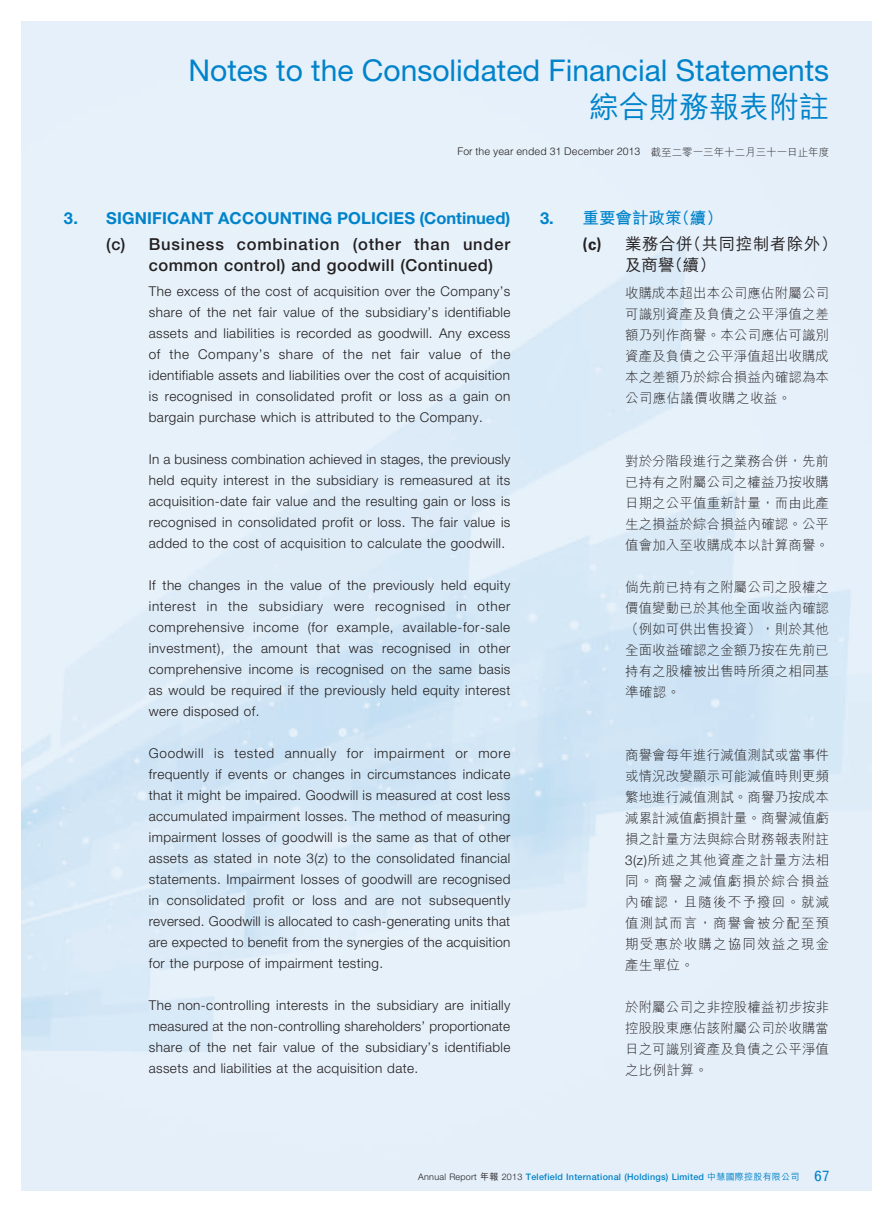
<style>
.page{position:relative;width:893px;height:1212px;background:#fff}
.page>*{position:absolute;margin:0;border:0;box-sizing:border-box;transform-origin:0 0}
.t1{font:30px "Helvetica Neue LT Std";color:#0083ca}
.t2{font:500 30px "M Hei HK";color:#0083ca}
.t3{font:500 16.5px/21px "Helvetica Neue LT Std";letter-spacing:.04em;color:#231f20}
.t4{font:700 16.5px "Helvetica Neue LT Std";letter-spacing:.01em;color:#0083ca}
.t5{font:500 16.5px/25.2px "M Hei HK";letter-spacing:.03em;color:#231f20}
.t6{font:300 13.5px/21px "Helvetica Neue LT Std";letter-spacing:.03em;color:#231f20;text-align:justify}
.t7{font:300 13.5px/21px "M Hei HK";letter-spacing:.01em;color:#231f20;text-align:justify}
.t8{font:300 10.5px "Helvetica LT Std";color:#231f20}
.t9{font:500 9px "Helvetica Neue LT Std";letter-spacing:.03em;color:#0083ca}
.s1{font-family:"M Hei HK"}
.s2{font-family:"Helvetica Neue LT Std";font-weight:700;color:#0083ca}
.s3{font-weight:700;color:#0083ca}
.s4{font-family:"Univers LT Std";font-weight:700}
.s5{font-family:"Helvetica Neue LT Std"}
.s6{font-weight:300;color:#231f20}
.s7{font-family:"M Hei HK";color:#231f20}
.s8{font-family:"Grotesque MT Std";font-weight:400;font-size:15px}
</style>
<div class="page">
<h1 class="t1" style="left:188px;top:52px;width:642px">Notes to the Consolidated Financial Statements</h1>
<h1 class="t2" style="left:589px;top:85px;width:241px">綜合財務報表附註</h1>
<p class="t8" style="left:457px;top:145px;width:373px">For the year ended 31 December 2013 <span class="s1">截至二零一三年十二月三十一日止年度</span></p>
<p class="t4" style="left:64px;top:208px;width:448px">3. SIGNIFICANT ACCOUNTING POLICIES (Continued)</p>
<p class="t3" style="left:149px;top:233px;width:363px;text-indent:-43px">(c) Business combination (other than under common control) and goodwill (Continued)</p>
<p class="t6" style="left:149px;top:280px;width:363px">The excess of the cost of acquisition over the Company’s share of the net fair value of the subsidiary’s identifiable assets and liabilities is recorded as goodwill. Any excess of the Company’s share of the net fair value of the identifiable assets and liabilities over the cost of acquisition is recognised in consolidated profit or loss as a gain on bargain purchase which is attributed to the Company.</p>
<p class="t6" style="left:149px;top:448px;width:363px">In a business combination achieved in stages, the previously held equity interest in the subsidiary is remeasured at its acquisition-date fair value and the resulting gain or loss is recognised in consolidated profit or loss. The fair value is added to the cost of acquisition to calculate the goodwill.</p>
<p class="t6" style="left:149px;top:574px;width:363px">If the changes in the value of the previously held equity interest in the subsidiary were recognised in other comprehensive income (for example, available-for-sale investment), the amount that was recognised in other comprehensive income is recognised on the same basis as would be required if the previously held equity interest were disposed of.</p>
<p class="t6" style="left:149px;top:742px;width:363px">Goodwill is tested annually for impairment or more frequently if events or changes in circumstances indicate that it might be impaired. Goodwill is measured at cost less accumulated impairment losses. The method of measuring impairment losses of goodwill is the same as that of other assets as stated in note 3(z) to the consolidated financial statements. Impairment losses of goodwill are recognised in consolidated profit or loss and are not subsequently reversed. Goodwill is allocated to cash-generating units that are expected to benefit from the synergies of the acquisition for the purpose of impairment testing.</p>
<p class="t6" style="left:149px;top:994px;width:363px">The non-controlling interests in the subsidiary are initially measured at the non-controlling shareholders’ proportionate share of the net fair value of the subsidiary’s identifiable assets and liabilities at the acquisition date.</p>
<p class="t5" style="left:583px;top:204px;width:256px;text-indent:-43px"><span class="s2">3.</span> <span class="s3">重要會計政策（續）<br></span><span class="s4">(c)</span> 業務合併（共同控制者除外）</p>
<p class="t5" style="left:625px;top:251px;width:92px">及商譽（續）</p>
<p class="t7" style="left:625px;top:282px;width:206px">收購成本超出本公司應佔附屬公司可識別資產及負債之公平淨值之差額乃列作商譽。本公司應佔可識別資產及負債之公平淨值超出收購成本之差額乃於綜合損益內確認為本公司應佔議價收購之收益。</p>
<p class="t7" style="left:625px;top:450px;width:206px">對於分階段進行之業務合併，先前已持有之附屬公司之權益乃按收購日期之公平值重新計量，而由此產生之損益於綜合損益內確認。公平值會加入至收購成本以計算商譽。</p>
<p class="t7" style="left:625px;top:576px;width:206px">倘先前已持有之附屬公司之股權之價值變動已於其他全面收益內確認（例如可供出售投資），則於其他全面收益確認之金額乃按在先前已持有之股權被出售時所須之相同基準確認。</p>
<p class="t7" style="left:625px;top:744px;width:206px">商譽會每年進行減值測試或當事件或情況改變顯示可能減值時則更頻繁地進行減值測試。商譽乃按成本減累計減值虧損計量。商譽減值虧損之計量方法與綜合財務報表附註<span class="s5">3(z)</span>所述之其他資產之計量方法相同。商譽之減值虧損於綜合損益內確認，且隨後不予撥回。就減值測試而言，商譽會被分配至預期受惠於收購之協同效益之現金產生單位。</p>
<p class="t7" style="left:625px;top:996px;width:206px">於附屬公司之非控股權益初步按非控股股東應佔該附屬公司於收購當日之可識別資產及負債之公平淨值之比例計算。</p>
<p class="t9" style="left:418px;top:1171px;width:412px"><span class="s6">Annual Report</span> <span class="s7">年報</span> <span class="s6">2013</span> Telefield International (Holdings) Limited <span class="s1">中慧國際控股有限公司</span> <span class="s8">67</span></p>
</div>
